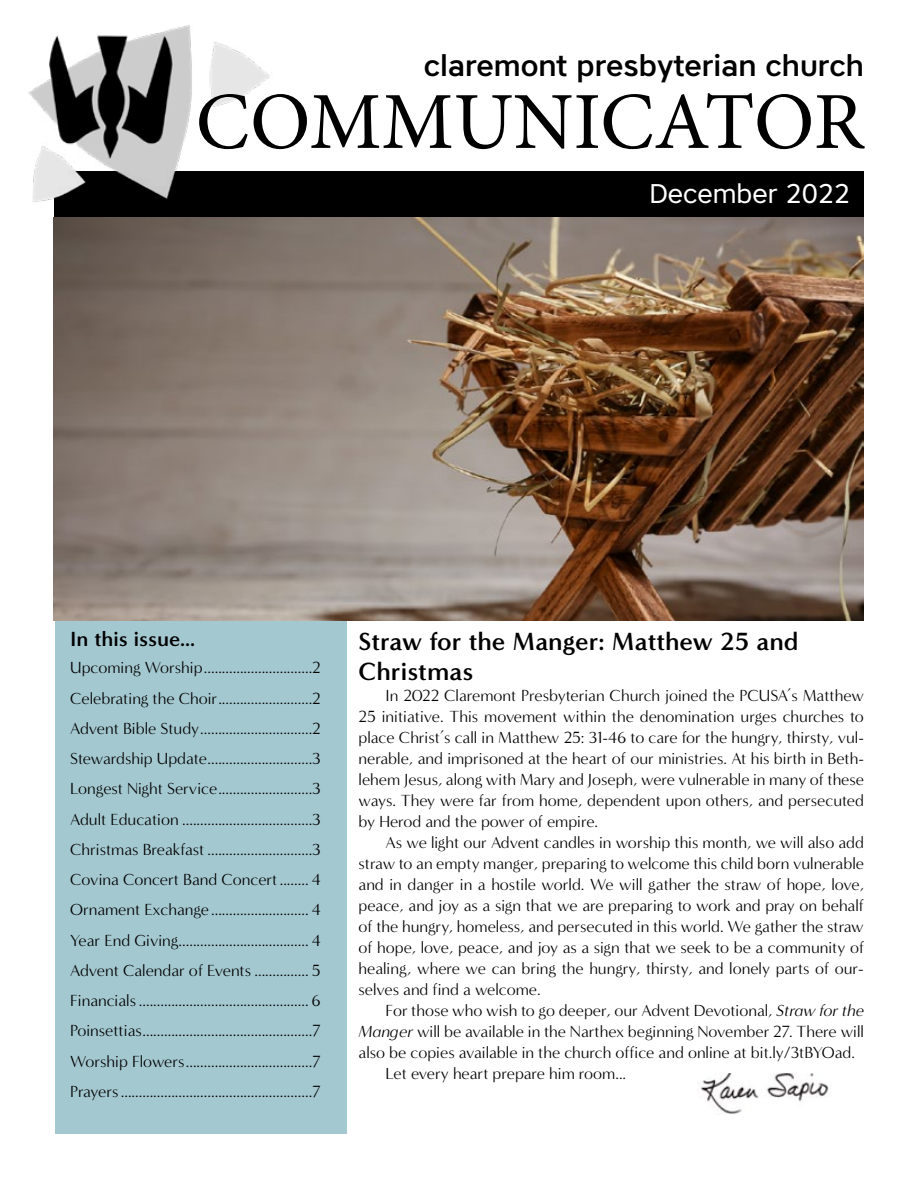
<style>
.page{position:relative;width:918px;height:1188px;background:#fff}
.page>*{position:absolute;margin:0;border:0;box-sizing:border-box;transform-origin:0 0}
.t1{font:81px "Minion Pro";color:#000}
.t2{font:500 30px "Core Sans A55";color:#000}
.t3{font:27px "Core Sans A45";color:#fff}
.t4{font:700 25.5px/30px "Minerva Modern";color:#000}
.t5{font:700 21px "Minerva Modern";color:#000}
.t6{font:16.5px/30.3px "Minerva Modern";color:#000;text-align:justify}
.s1{font-style:italic}
</style>
<div class="page">
<div style="left:55px;top:521px;width:291px;height:613px;background:#a4c8d0"></div>
<div style="left:54px;top:171px;width:810px;height:46px;background:#000"></div>
<img style="left:28px;top:25px;width:242px;height:177px">
<img style="left:54px;top:217px;width:810px;height:404px">
<img style="left:700px;top:1073px;width:129px;height:41px">
<h2 class="t2" style="left:424px;top:46px;width:442px">claremont presbyterian church</h2>
<h1 class="t1" style="left:196px;top:68px;width:670px">COMMUNICATOR</h1>
<h3 class="t3" style="left:649px;top:176px;width:203px">December 2022</h3>
<p class="t5" style="left:70px;top:627px;width:127px">In this issue...</p>
<p class="t6" style="left:70px;top:653px;width:252px">Upcoming Worship..............................2<br>Celebrating the Choir..........................2<br>Advent Bible Study...............................2<br>Stewardship Update.............................3<br>Longest Night Service..........................3<br>Adult Education ....................................3<br>Christmas Breakfast .............................3<br>Covina Concert Band Concert........ 4<br>Ornament Exchange........................... 4<br>Year End Giving.................................... 4<br>Advent Calendar of Events ............... 5<br>Financials ............................................... 6<br>Poinsettias...............................................7<br>Worship Flowers...................................7<br>Prayers.....................................................7</p>
<h3 class="t4" style="left:359px;top:626px;width:441px">Straw for the Manger: Matthew 25 and<br>Christmas</h3>
<p class="t6" style="left:359px;top:685px;width:507px;line-height:21px;text-indent:27px">In 2022 Claremont Presbyterian Church joined the PCUSA’s Matthew 25 initiative. This movement within the denomination urges churches to place Christ’s call in Matthew 25: 31-46 to care for the hungry, thirsty, vul&shy;nerable, and imprisoned at the heart of our ministries. At his birth in Beth&shy;lehem Jesus, along with Mary and Joseph, were vulnerable in many of these ways. They were far from home, dependent upon others, and persecuted by Herod and the power of empire.</p>
<p class="t6" style="left:359px;top:832px;width:507px;line-height:21px;text-indent:27px">As we light our Advent candles in worship this month, we will also add straw to an empty manger, preparing to welcome this child born vulnerable and in danger in a hostile world. We will gather the straw of hope, love, peace, and joy as a sign that we are preparing to work and pray on behalf of the hungry, homeless, and persecuted in this world. We gather the straw of hope, love, peace, and joy as a sign that we seek to be a community of healing, where we can bring the hungry, thirsty, and lonely parts of our&shy;selves and find a welcome.</p>
<p class="t6" style="left:386px;top:995px;width:480px">For those who wish to go deeper, our Advent Devotional, <span class="s1">Straw for the</span></p>
<p class="t6" style="left:359px;top:1016px;width:507px"><span class="s1">Manger</span> will be available in the Narthex beginning November 27. There will</p>
<p class="t6" style="left:359px;top:1037px;width:498px">also be copies available in the church office and online at bit.ly/3tBYOad.</p>
<p class="t6" style="left:386px;top:1058px;width:242px">Let every heart prepare him room...</p>
</div>
